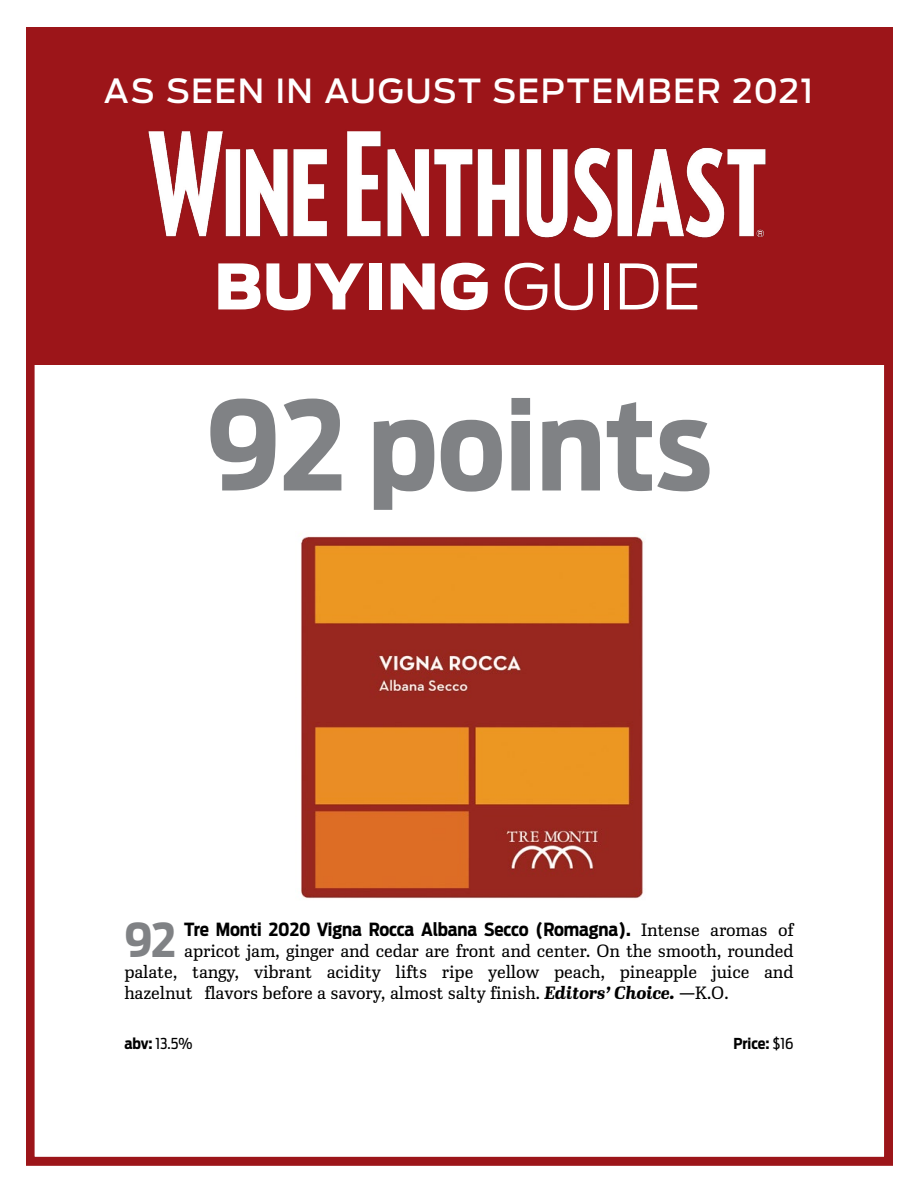
<style>
.page{position:relative;width:918px;height:1188px;background:#fff}
.page>*{position:absolute;margin:0;border:0;box-sizing:border-box;transform-origin:0 0}
.t1{font:700 122.55px "Antenna Cond";color:#808285}
.t2{font:900 62.1px "Antenna";color:#fff}
.t3{font:700 46.35px "Antenna Cond";color:#808285}
.t4{font:500 33px "Antenna";letter-spacing:.045em;color:#fff}
.t5{font:300 18px/21px "Ibis Text";letter-spacing:-.01em;color:#000;text-align:justify}
.t6{font:700 18px "Antenna Cond";letter-spacing:-.01em;color:#000}
.t7{font:15px "Antenna Cond";color:#000}
.t8{font:700 15px "Antenna Cond";letter-spacing:-.01em;color:#000}
.s1{font-weight:300}
.s2{font-family:"Ibis Text";font-weight:300}
.s3{font-weight:700;font-style:italic}
.s4{font-weight:700}
.s5{font-weight:400}
</style>
<div class="page">
<div style="left:26px;top:27px;width:867px;height:337px;background:#9c1519"></div>
<div style="left:26px;top:229px;width:867px;height:937px;border:9px solid #9c1519"></div>
<img style="left:141px;top:131px;width:633px;height:108px">
<img style="left:301px;top:536px;width:343px;height:363px">
<h3 class="t4" style="left:104px;top:68px;width:711px">AS SEEN IN AUGUST SEPTEMBER 2021</h3>
<h2 class="t2" style="left:214px;top:242px;width:488px">BUYING <span class="s1">GUIDE</span></h2>
<h1 class="t1" style="left:206px;top:363px;width:507px">92 points</h1>
<h3 class="t3" style="left:124px;top:909px;width:54px">92</h3>
<p class="t6" style="left:184px;top:917px;width:611px">Tre Monti 2020 Vigna Rocca Albana Secco (Romagna). <span class="s2">Intense aromas of</span></p>
<p class="t5" style="left:124px;top:940px;width:671px;text-indent:60px">apricot jam, ginger and cedar are front and center. On the smooth, rounded palate, tangy, vibrant acidity lifts ripe yellow peach, pineapple juice and hazelnut flavors before a savory, almost salty finish. <span class="s3">Editors’ Choice.</span> —K.O.</p>
<p class="t7" style="left:124px;top:1033px;width:70px"><span class="s4">abv:</span> 13.5%</p>
<p class="t8" style="left:734px;top:1033px;width:62px">Price: <span class="s5">$16</span></p>
</div>
